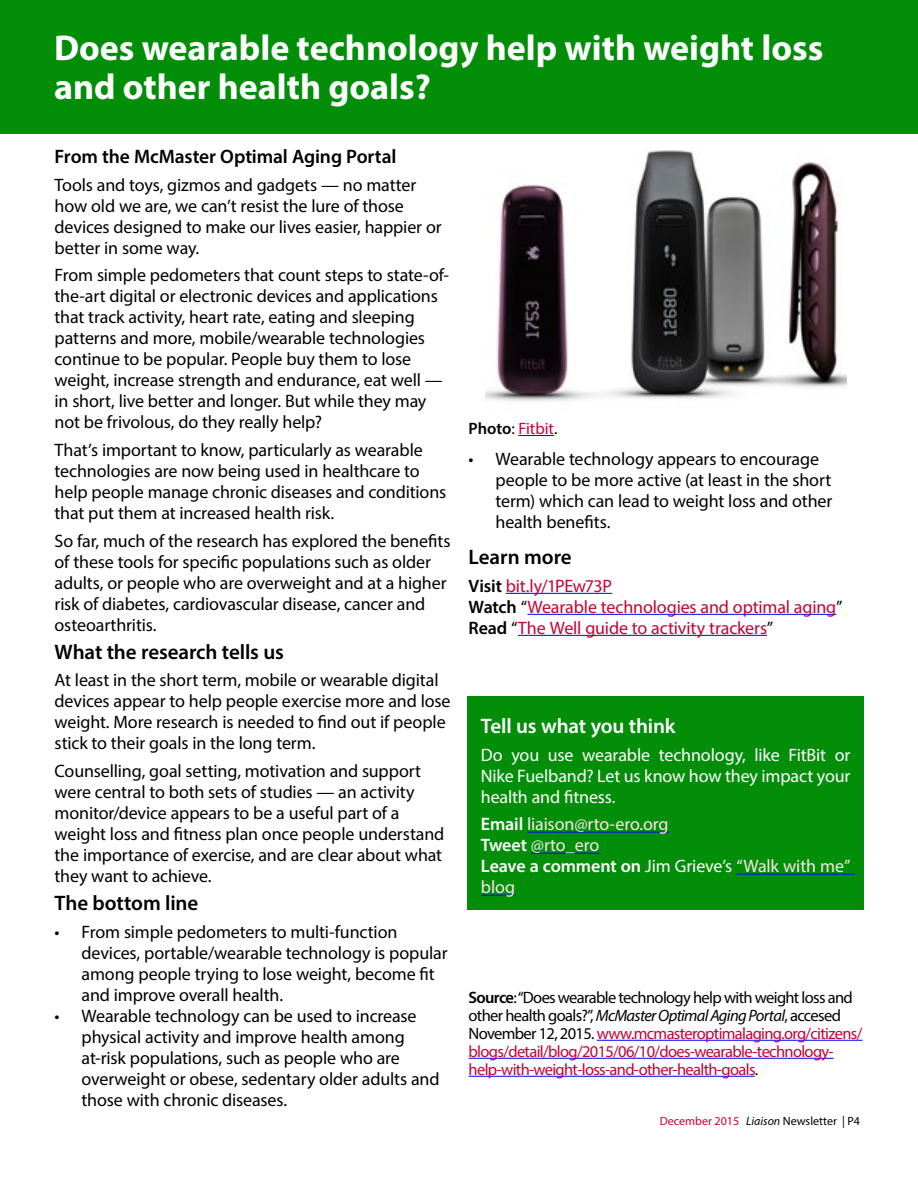
<style>
.page{position:relative;width:918px;height:1188px;background:#fff}
.page>*{position:absolute;margin:0;border:0;box-sizing:border-box;transform-origin:0 0}
.t1{font:700 36px/39px "Myriad Pro";color:#fff}
.t2{font:600 21px "Myriad Pro";letter-spacing:-.005em;color:#000}
.t3{font:600 21px "Myriad Pro";letter-spacing:-.01em;color:#fff}
.t4{font:600 19.5px "Myriad Pro";letter-spacing:-.005em;color:#000}
.t5{font:18px/21px "Myriad Pro";letter-spacing:-.01em;color:#000}
.t6{font:18px/21px "Myriad Pro";letter-spacing:-.01em;color:#c40236}
.t7{font:18px/21px "Myriad Pro";letter-spacing:-.01em;color:#fff;text-align:justify}
.t8{font:18px/21px "Myriad Pro";letter-spacing:-.005em;color:#fce5e8}
.t9{font:16.5px/18px "Myriad Pro";letter-spacing:-.04em;color:#c40236}
.t10{font:12px "Myriad Pro";color:#000}
.s1{font-weight:600;color:#000}
.s2{color:#000}
.s3{font-weight:600;color:#fff}
.s4{color:#f3e9e6}
.s5{color:#fff}
.s6{font-style:italic;color:#000}
.s7{color:#c40236}
.s8{font-style:italic}
</style>
<div class="page">
<hr style="left:506px;top:593px;width:106px;height:1px;background:#00f">
<hr style="left:527px;top:614px;width:309px;height:1px;background:#00f">
<hr style="left:518px;top:635px;width:249px;height:1px;background:#00f">
<div style="left:0;top:0;width:918px;height:133px;background:#038e09"></div>
<img style="left:485px;top:150px;width:361px;height:252px">
<hr style="left:518px;top:435px;width:36px;height:1px;background:#00f">
<div style="left:467px;top:696px;width:397px;height:214px;background:#038e09"></div>
<hr style="left:527px;top:832px;width:142px;height:1px;background:#00f">
<hr style="left:531px;top:853px;width:68px;height:1px;background:#00f">
<hr style="left:737px;top:874px;width:118px;height:1px;background:#00f">
<hr style="left:481px;top:895px;width:34px;height:1px;background:#00f">
<hr style="left:597px;top:1040px;width:265px;height:1px;background:#00f">
<hr style="left:469px;top:1058px;width:365px;height:1px;background:#00f">
<hr style="left:469px;top:1076px;width:286px;height:1px;background:#00f">
<h1 class="t1" style="left:54px;top:27px;width:771px">Does wearable technology help with weight loss and other health goals?</h1>
<p class="t4" style="left:55px;top:144px;width:343px">From the McMaster Optimal Aging Portal</p>
<p class="t5" style="left:55px;top:174px;width:389px">Tools and toys, gizmos and gadgets — no matter how old we are, we can’t resist the lure of those devices designed to make our lives easier, happier or better in some way.</p>
<p class="t5" style="left:55px;top:265px;width:396px">From simple pedometers that count steps to state-of&shy;the-art digital or electronic devices and applications that track activity, heart rate, eating and sleeping patterns and more, mobile/wearable technologies continue to be popular. People buy them to lose weight, increase strength and endurance, eat well — in short, live better and longer. But while they may not be frivolous, do they really help?</p>
<p class="t5" style="left:55px;top:439px;width:393px">That’s important to know, particularly as wearable technologies are now being used in healthcare to help people manage chronic diseases and conditions that put them at increased health risk.</p>
<p class="t5" style="left:55px;top:530px;width:397px">So far, much of the research has explored the benefits of these tools for specific populations such as older adults, or people who are overweight and at a higher risk of diabetes, cardiovascular disease, cancer and osteoarthritis.</p>
<p class="t2" style="left:55px;top:638px;width:231px">What the research tells us</p>
<p class="t5" style="left:55px;top:670px;width:398px">At least in the short term, mobile or wearable digital devices appear to help people exercise more and lose weight. More research is needed to find out if people stick to their goals in the long term.</p>
<p class="t5" style="left:55px;top:760px;width:391px">Counselling, goal setting, motivation and support were central to both sets of studies — an activity monitor/device appears to be a useful part of a weight loss and fitness plan once people understand the importance of exercise, and are clear about what they want to achieve.</p>
<p class="t2" style="left:55px;top:889px;width:145px">The bottom line</p>
<p class="t5" style="left:82px;top:921px;width:368px;text-indent:-27px">• From simple pedometers to multi-function devices, portable/wearable technology is popular among people trying to lose weight, become fit and improve overall health.</p>
<p class="t5" style="left:82px;top:1005px;width:360px;text-indent:-27px">• Wearable technology can be used to increase physical activity and improve health among at-risk populations, such as people who are overweight or obese, sedentary older adults and those with chronic diseases.</p>
<p class="t9" style="left:469px;top:419px;width:90px"><span class="s1">Photo</span><span class="s2">:</span> Fitbit<span class="s2">.</span></p>
<p class="t5" style="left:496px;top:448px;width:338px;text-indent:-27px">• Wearable technology appears to encourage people to be more active (at least in the short term) which can lead to weight loss and other health benefits.</p>
<p class="t2" style="left:469px;top:543px;width:105px">Learn more</p>
<p class="t6" style="left:469px;top:575px;width:376px"><span class="s1">Visit</span> bit.ly/1PEw73P<br><span class="s1">Watch</span> <span class="s2">“</span>Wearable technologies and optimal aging<span class="s2">”<br></span><span class="s1">Read</span> <span class="s2">“</span>The Well guide to activity trackers<span class="s2">”</span></p>
<p class="t3" style="left:481px;top:712px;width:196px">Tell us what you think</p>
<p class="t7" style="left:481px;top:744px;width:371px">Do you use wearable technology, like FitBit or Nike Fuelband? Let us know how they impact your health and fitness.</p>
<p class="t8" style="left:481px;top:814px;width:371px"><span class="s3">Email</span> liaison@rto-ero.org<br><span class="s3">Tweet</span> <span class="s4">@rto_ero<br></span><span class="s3">Leave a comment on</span> <span class="s5">Jim Grieve’s</span> “Walk with me” blog</p>
<p class="t9" style="left:469px;top:988px;width:395px"><span class="s1">Source</span><span class="s2">: “Does wearable technology help with weight loss and other health goals?”,</span> <span class="s6">McMaster Optimal Aging Portal</span><span class="s2">, accesed November 12, 2015.</span> www.mcmasteroptimalaging.org/citizens/ blogs/detail/blog/2015/06/10/does-wearable-technology&shy;help-with-weight-loss-and-other-health-goals<span class="s2">.</span></p>
<p class="t10" style="left:660px;top:1114px;width:202px"><span class="s7">December 2015</span> <span class="s8">Liaison</span> Newsletter | P4</p>
</div>
